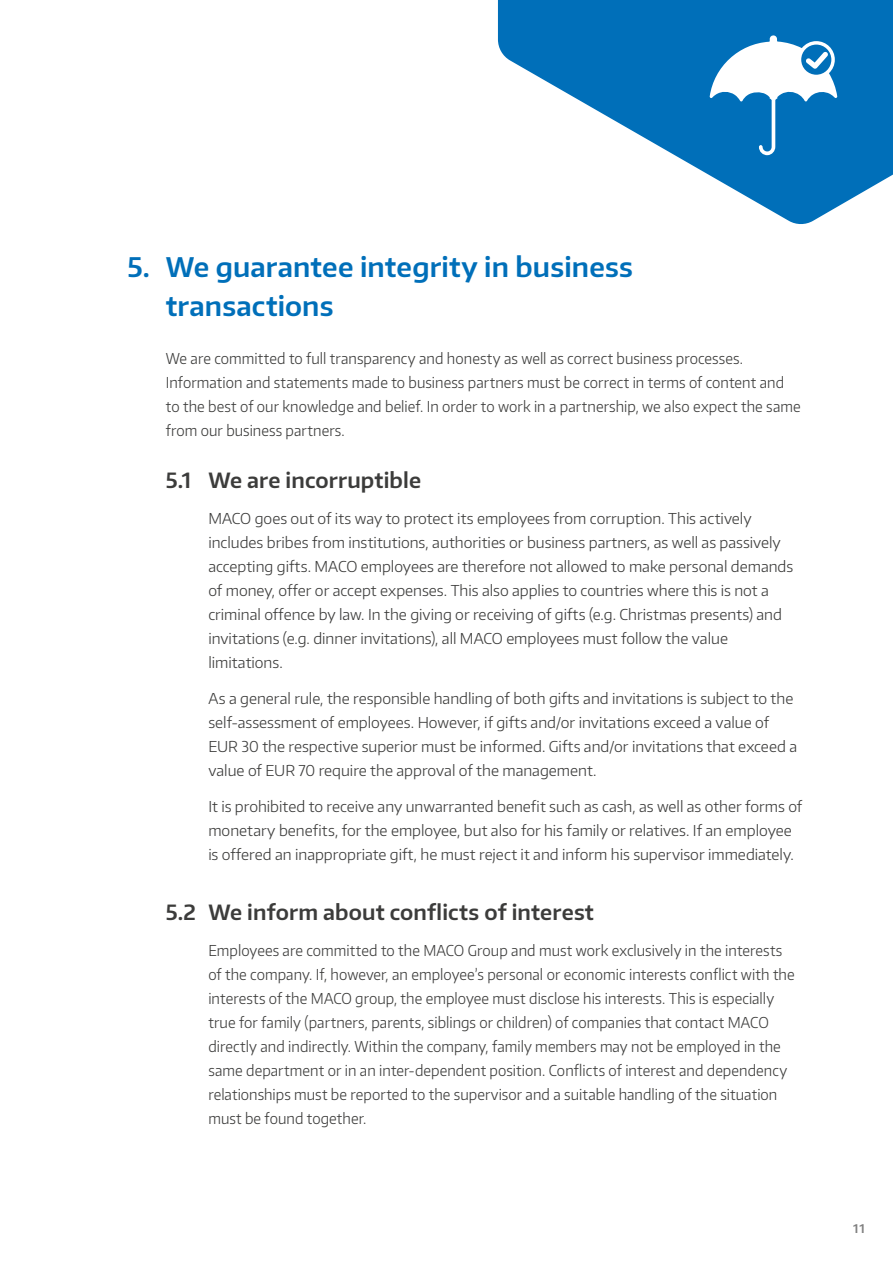
<style>
.page{position:relative;width:893px;height:1263px;background:#fff}
.page>*{position:absolute;margin:0;border:0;box-sizing:border-box;transform-origin:0 0}
.t1{font:600 27px/39px "Encode Sans Normal";letter-spacing:.005em;color:#006fb9}
.t2{font:600 21px "Encode Sans Normal";letter-spacing:.01em;color:#3c3c3b}
.t3{font:300 15px/24px "Encode Sans Normal";color:#3c3c3b}
.t4{font:300 15px/24px "Encode Sans Normal";color:#3c3c3b;scale:.95 1}
.t5{font:600 12px "Encode Sans Normal";color:#000}
</style>
<div class="page">
<svg style="left:498px;top:0;width:395px;height:224px;fill:#006fb9"></svg>
<svg style="left:709px;top:35px;width:128px;height:120px"></svg>
<h1 class="t1" style="left:166px;top:246px;width:468px;text-indent:-38px">5. We guarantee integrity in business transactions</h1>
<p class="t4" style="left:166px;top:345px;width:670px">We are committed to full transparency and honesty as well as correct business processes.<br>Information and statements made to business partners must be correct in terms of content and to the best of our knowledge and belief. In order to work in a partnership, we also expect the same from our business partners.</p>
<h2 class="t2" style="left:166px;top:466px;width:257px">5.1 We are incorruptible</h2>
<p class="t3" style="left:208px;top:506px;width:586px">MACO goes out of its way to protect its employees from corruption. This actively includes bribes from institutions, authorities or business partners, as well as passively accepting gifts. MACO employees are therefore not allowed to make personal demands of money, offer or accept expenses. This also applies to countries where this is not a criminal offence by law. In the giving or receiving of gifts (e.g. Christmas presents) and invitations (e.g. dinner invitations), all MACO employees must follow the value limitations.</p>
<p class="t3" style="left:208px;top:686px;width:590px">As a general rule, the responsible handling of both gifts and invitations is subject to the self-assessment of employees. However, if gifts and/or invitations exceed a value of EUR 30 the respective superior must be informed. Gifts and/or invitations that exceed a value of EUR 70 require the approval of the management.</p>
<p class="t3" style="left:208px;top:794px;width:595px">It is prohibited to receive any unwarranted benefit such as cash, as well as other forms of monetary benefits, for the employee, but also for his family or relatives. If an employee is offered an inappropriate gift, he must reject it and inform his supervisor immediately.</p>
<h2 class="t2" style="left:166px;top:898px;width:430px">5.2 We inform about conflicts of interest</h2>
<p class="t4" style="left:208px;top:938px;width:619px">Employees are committed to the MACO Group and must work exclusively in the interests of the company. If, however, an employee’s personal or economic interests conflict with the interests of the MACO group, the employee must disclose his interests. This is especially true for family (partners, parents, siblings or children) of companies that contact MACO directly and indirectly. Within the company, family members may not be employed in the same department or in an inter-dependent position. Conflicts of interest and dependency relationships must be reported to the supervisor and a suitable handling of the situation must be found together.</p>
<p class="t5" style="left:853px;top:1220px;width:13px">11</p>
</div>
